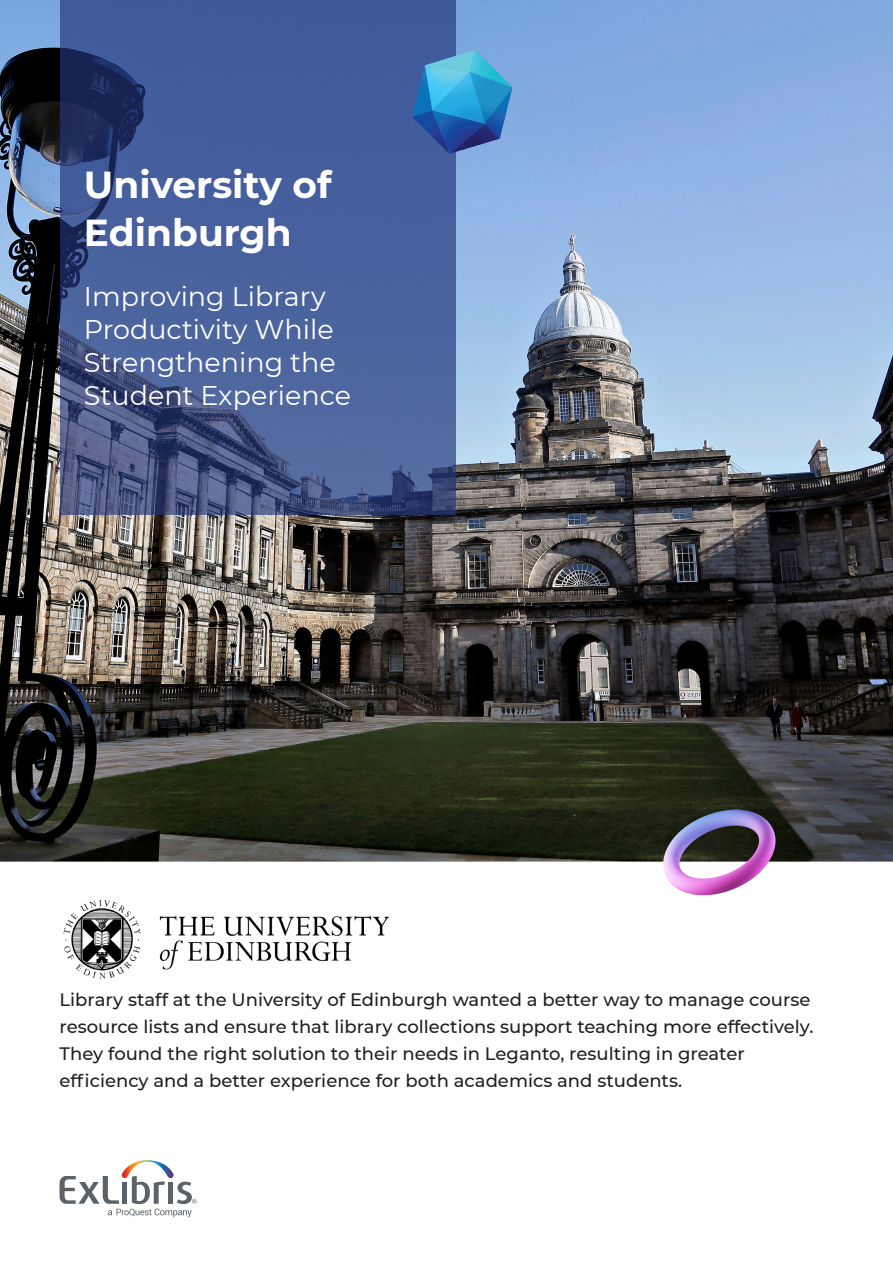
<style>
.page{position:relative;width:893px;height:1263px;background:#fff}
.page>*{position:absolute;margin:0;border:0;box-sizing:border-box;transform-origin:0 0}
.t1{font:700 37.5px/48px "Montserrat";color:#fff}
.t2{font:27px/33px "Montserrat";color:#fff}
.t3{font:500 18px/27px "Montserrat";color:#231f20}
</style>
<div class="page">
<img style="left:0;top:0;width:893px;height:862px">
<svg style="left:60px;top:0;width:396px;height:515px;background:#445b94"></svg>
<svg style="left:60px;top:1160px;width:137px;height:57px"></svg>
<img style="left:64px;top:900px;width:324px;height:78px">
<svg style="left:405px;top:39px;width:114px;height:126px;background:#4786c0"></svg>
<img style="left:655px;top:797px;width:128px;height:99px">
<p class="t1" style="left:84px;top:159px;width:249px">University of<br>Edinburgh</p>
<p class="t2" style="left:84px;top:279px;width:269px">Improving Library<br>Productivity While<br>Strengthening the<br>Student Experience</p>
<p class="t3" style="left:60px;top:985px;width:755px">Library staff at the University of Edinburgh wanted a better way to manage course resource lists and ensure that library collections support teaching more effectively.<br>They found the right solution to their needs in Leganto, resulting in greater efficiency and a better experience for both academics and students.</p>
</div>
